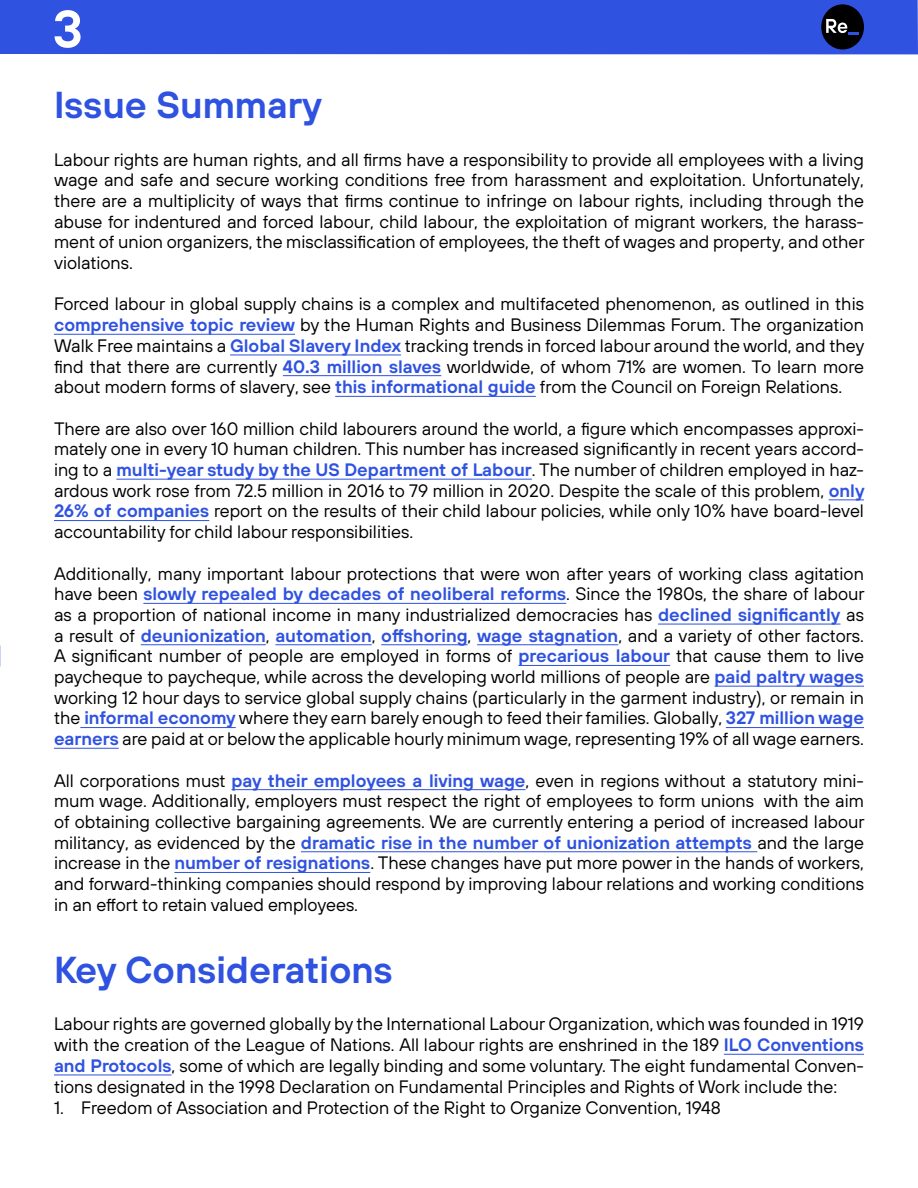
<style>
.page{position:relative;width:918px;height:1188px;background:#fff}
.page>*{position:absolute;margin:0;border:0;box-sizing:border-box;transform-origin:0 0}
.t1{font:600 52.5px "TT Hoves";color:#fff}
.t2{font:600 37.5px "TT Hoves";color:#2f52e0}
.t3{font:18px/20.7px "TT Hoves";color:#000;text-align:justify}
.s1{font-weight:600;color:#2f52e0}
</style>
<div class="page">
<div style="left:0;top:0;width:918px;height:54px;background:#2f52e0"></div>
<hr style="left:54px;top:334px;width:241px;height:1px;background:#2f52e0">
<hr style="left:230px;top:355px;width:171px;height:1px;background:#2f52e0">
<hr style="left:283px;top:375px;width:158px;height:1px;background:#2f52e0">
<hr style="left:335px;top:396px;width:201px;height:1px;background:#2f52e0">
<hr style="left:116px;top:479px;width:416px;height:1px;background:#2f52e0">
<hr style="left:829px;top:499px;width:35px;height:1px;background:#2f52e0">
<hr style="left:54px;top:520px;width:155px;height:1px;background:#2f52e0">
<hr style="left:143px;top:603px;width:423px;height:1px;background:#2f52e0">
<hr style="left:658px;top:624px;width:183px;height:1px;background:#2f52e0">
<hr style="left:141px;top:644px;width:125px;height:1px;background:#2f52e0">
<hr style="left:275px;top:644px;width:97px;height:1px;background:#2f52e0">
<hr style="left:381px;top:644px;width:87px;height:1px;background:#2f52e0">
<hr style="left:477px;top:644px;width:141px;height:1px;background:#2f52e0">
<hr style="left:518px;top:665px;width:152px;height:1px;background:#2f52e0">
<hr style="left:715px;top:686px;width:149px;height:1px;background:#2f52e0">
<hr style="left:80px;top:727px;width:156px;height:1px;background:#2f52e0">
<hr style="left:726px;top:727px;width:138px;height:1px;background:#2f52e0">
<hr style="left:54px;top:748px;width:65px;height:1px;background:#2f52e0">
<hr style="left:232px;top:789px;width:294px;height:1px;background:#2f52e0">
<hr style="left:301px;top:851px;width:456px;height:1px;background:#2f52e0">
<hr style="left:174px;top:872px;width:196px;height:1px;background:#2f52e0">
<hr style="left:724px;top:1054px;width:140px;height:1px;background:#2f52e0">
<hr style="left:54px;top:1075px;width:118px;height:1px;background:#2f52e0">
<div style="left:821px;top:4px;width:43px;height:46px;background:#000;border-radius:50%"></div>
<svg style="left:826px;top:19px;width:33px;height:16px"></svg>
<h1 class="t1" style="left:53px;top:-6px;width:32px">3</h1>
<h2 class="t2" style="left:54px;top:80px;width:270px">Issue Summary</h2>
<p class="t3" style="left:54px;top:149px;width:812px">Labour rights are human rights, and all firms have a responsibility to provide all employees with a living wage and safe and secure working conditions free from harassment and exploitation. Unfortunately, there are a multiplicity of ways that firms continue to infringe on labour rights, including through the abuse for indentured and forced labour, child labour, the exploitation of migrant workers, the harass&shy;ment of union organizers, the misclassification of employees, the theft of wages and property, and other violations.</p>
<p class="t3" style="left:54px;top:294px;width:812px">Forced labour in global supply chains is a complex and multifaceted phenomenon, as outlined in this <span class="s1">comprehensive topic review</span> by the Human Rights and Business Dilemmas Forum. The organization Walk Free maintains a <span class="s1">Global Slavery Index</span> tracking trends in forced labour around the world, and they find that there are currently <span class="s1">40.3 million slaves</span> worldwide, of whom 71% are women. To learn more about modern forms of slavery, see <span class="s1">this informational guide</span> from the Council on Foreign Relations.</p>
<p class="t3" style="left:54px;top:418px;width:812px">There are also over 160 million child labourers around the world, a figure which encompasses approxi&shy;mately one in every 10 human children. This number has increased significantly in recent years accord&shy;ing to a <span class="s1">multi-year study by the US Department of Labour</span>. The number of children employed in haz&shy;ardous work rose from 72.5 million in 2016 to 79 million in 2020. Despite the scale of this problem, <span class="s1">only 26% of companies</span> report on the results of their child labour policies, while only 10% have board-level accountability for child labour responsibilities.</p>
<p class="t3" style="left:54px;top:563px;width:812px">Additionally, many important labour protections that were won after years of working class agitation have been <span class="s1">slowly repealed by decades of neoliberal reforms</span>. Since the 1980s, the share of labour as a proportion of national income in many industrialized democracies has <span class="s1">declined significantly</span> as a result of <span class="s1">deunionization</span>, <span class="s1">automation</span>, <span class="s1">offshoring</span>, <span class="s1">wage stagnation</span>, and a variety of other factors.<br>A significant number of people are employed in forms of <span class="s1">precarious labour</span> that cause them to live paycheque to paycheque, while across the developing world millions of people are <span class="s1">paid paltry wages </span>working 12 hour days to service global supply chains (particularly in the garment industry), or remain in the <span class="s1">informal economy</span> where they earn barely enough to feed their families. Globally, <span class="s1">327 million wage earners</span> are paid at or below the applicable hourly minimum wage, representing 19% of all wage earners.</p>
<p class="t3" style="left:54px;top:770px;width:812px">All corporations must <span class="s1">pay their employees a living wage</span>, even in regions without a statutory mini&shy;mum wage. Additionally, employers must respect the right of employees to form unions with the aim of obtaining collective bargaining agreements. We are currently entering a period of increased labour militancy, as evidenced by the <span class="s1">dramatic rise in the number of unionization attempts</span> and the large increase in the <span class="s1">number of resignations</span>. These changes have put more power in the hands of workers, and forward-thinking companies should respond by improving labour relations and working conditions in an effort to retain valued employees.</p>
<h2 class="t2" style="left:54px;top:945px;width:340px">Key Considerations</h2>
<p class="t3" style="left:54px;top:1014px;width:811px">Labour rights are governed globally by the International Labour Organization, which was founded in 1919 with the creation of the League of Nations. All labour rights are enshrined in the 189 <span class="s1">ILO Conventions and Protocols</span>, some of which are legally binding and some voluntary. The eight fundamental Conven&shy;tions designated in the 1998 Declaration on Fundamental Principles and Rights of Work include the:</p>
<p class="t3" style="left:54px;top:1097px;width:669px">1. Freedom of Association and Protection of the Right to Organize Convention, 1948</p>
</div>
